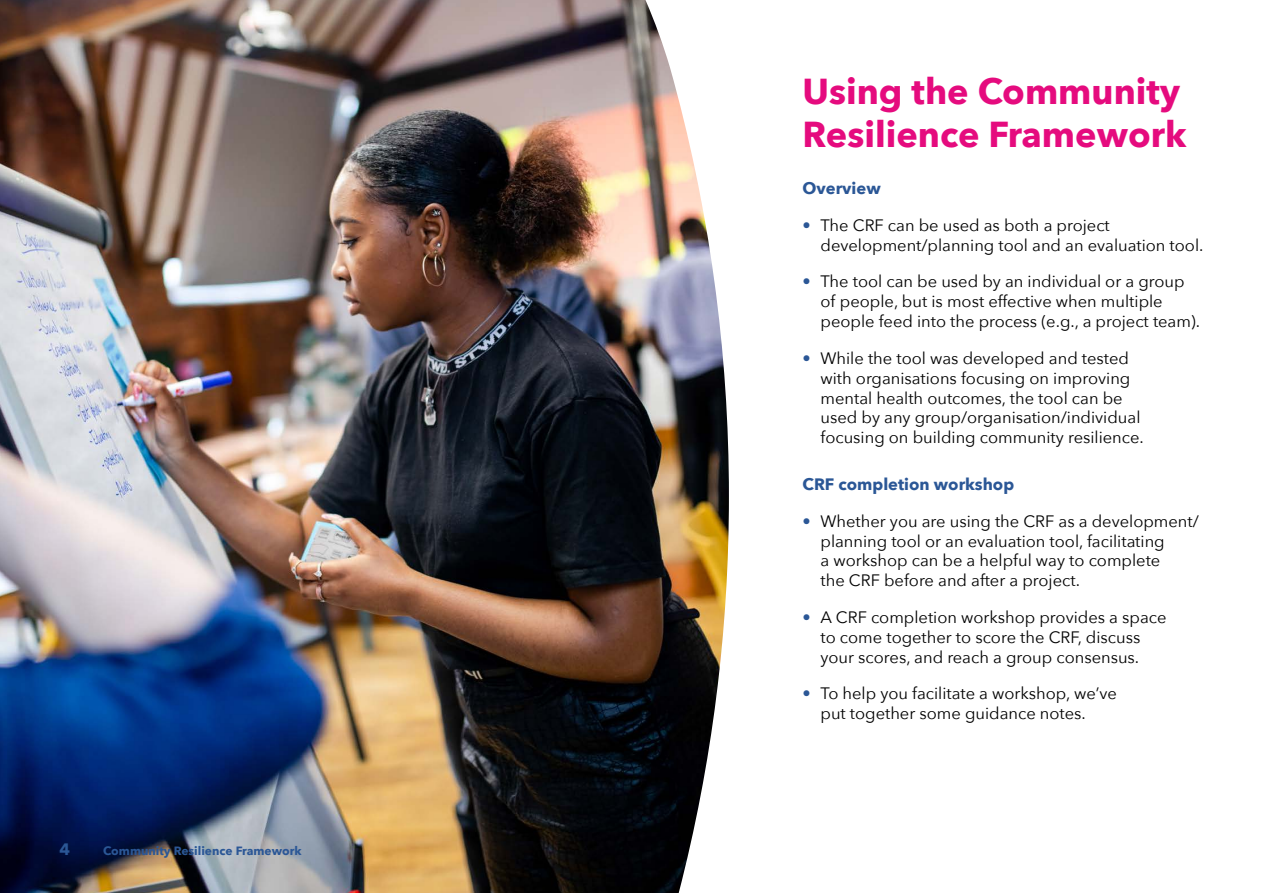
<style>
.page{position:relative;width:1263px;height:893px;background:#fff}
.page>*{position:absolute;margin:0;border:0;box-sizing:border-box;transform-origin:0 0}
.t1{font:700 36px/43.2px "Avenir Next";color:#e50b7e}
.t2{font:16.5px/19.8px "Avenir Next";color:#000}
.t3{font:700 16.5px "Avenir Next";color:#2b5796}
.t4{font:700 12px "Avenir Next";color:#2b5796}
.s1{color:#2b5796}
</style>
<div class="page">
<img style="left:0;top:0;width:729px;height:893px">
<p class="t3" style="left:60px;top:835px;width:12px">4</p>
<p class="t4" style="left:103px;top:840px;width:200px">Community Resilience Framework</p>
<h1 class="t1" style="left:802px;top:69px;width:385px">Using the Community<br>Resilience Framework</h1>
<p class="t3" style="left:802px;top:174px;width:80px">Overview</p>
<p class="t2" style="left:820px;top:215px;width:384px;text-indent:-18px"><span class="s1">•</span> The CRF can be used as both a project development/planning tool and an evaluation tool.</p>
<p class="t2" style="left:820px;top:271px;width:381px;text-indent:-18px"><span class="s1">•</span> The tool can be used by an individual or a group of people, but is most effective when multiple people feed into the process (e.g., a project team).</p>
<p class="t2" style="left:820px;top:348px;width:325px;text-indent:-18px"><span class="s1">•</span> While the tool was developed and tested with organisations focusing on improving mental health outcomes, the tool can be used by any group/organisation/individual focusing on building community resilience.</p>
<p class="t3" style="left:802px;top:470px;width:213px">CRF completion workshop</p>
<p class="t2" style="left:820px;top:510px;width:380px;text-indent:-18px"><span class="s1">•</span> Whether you are using the CRF as a development/ planning tool or an evaluation tool, facilitating<br>a workshop can be a helpful way to complete<br>the CRF before and after a project.</p>
<p class="t2" style="left:802px;top:607px;width:365px;text-align:center"><span class="s1">•</span> A CRF completion workshop provides a space to come together to score the CRF, discuss<br>your scores, and reach a group consensus.</p>
<p class="t2" style="left:820px;top:683px;width:298px;text-indent:-18px"><span class="s1">•</span> To help you facilitate a workshop, we’ve put together some guidance notes.</p>
</div>
